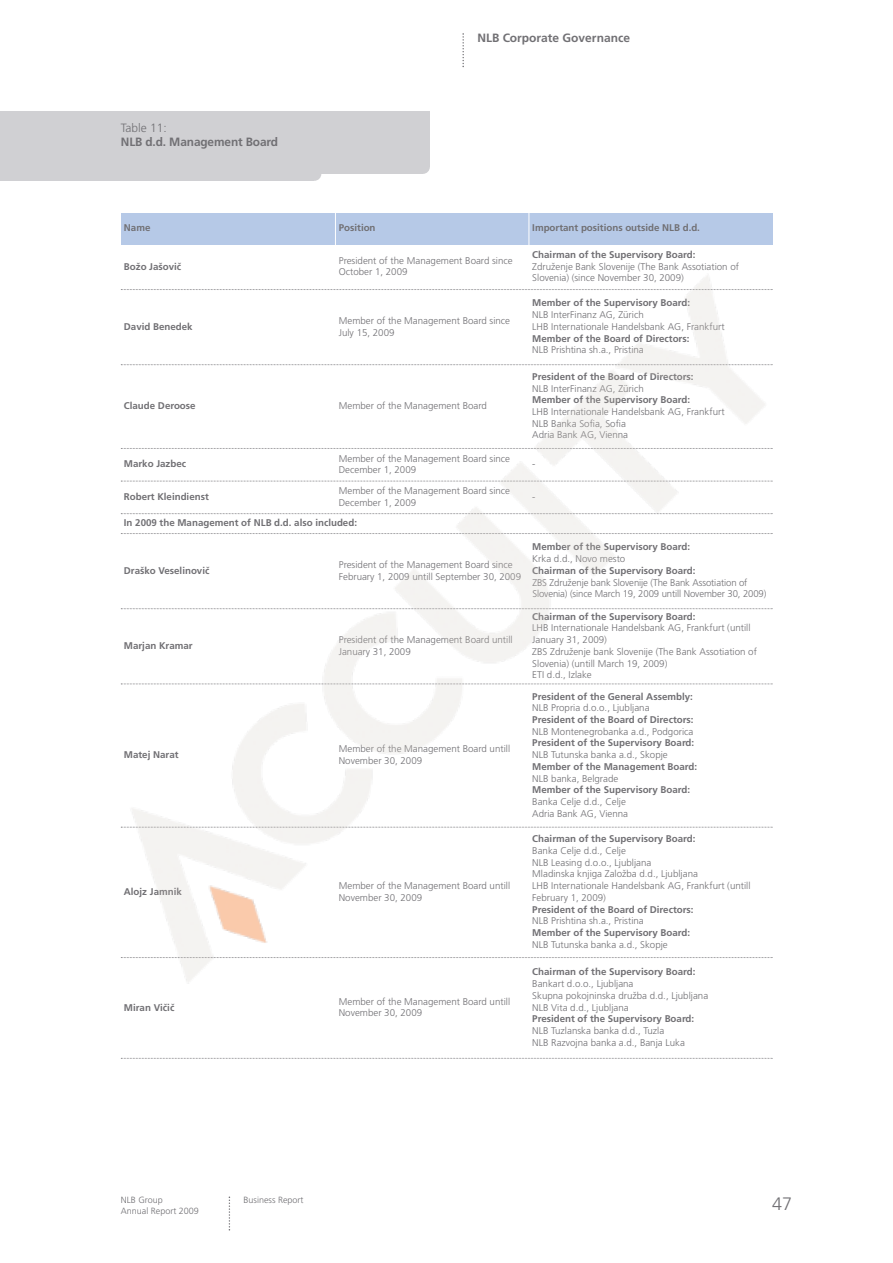
<style>
.page{position:relative;width:893px;height:1263px;background:#fff}
.page>*{position:absolute;margin:0;border:0;box-sizing:border-box;transform-origin:0 0}
.t1{font:300 18px "Frutiger CE";color:#717074}
.t2{font:700 12px/14.4px "Frutiger CE";color:#717074}
.t3{font:300 9.75px/11.7px "Frutiger CE";color:#717074}
.t4{font:700 9.75px/11.7px "Frutiger CE";color:#717074}
.t5{font:300 9px/10.8px "Frutiger CE";color:#717074}
.s1{font-weight:300}
.s2{font-weight:700}
</style>
<div class="page">
<svg style="left:462px;top:33px;width:2px;height:34px"></svg>
<svg style="left:229px;top:1196px;width:1px;height:34px"></svg>
<div style="left:154px;top:131px;width:269px;height:43px;background:#d0d0d3"></div>
<div style="left:0;top:131px;width:314px;height:50px;background:#d0d0d3"></div>
<div style="left:416px;top:160px;width:14px;height:14px;background:#d0d0d3;border-radius:50%"></div>
<div style="left:307px;top:167px;width:14px;height:14px;background:#d0d0d3;border-radius:50%"></div>
<div style="left:0;top:111px;width:430px;height:56px;background:#d0d0d3"></div>
<div style="left:121px;top:213px;width:214px;height:32px;background:#b6c9e7"></div>
<div style="left:335px;top:213px;width:194px;height:32px;background:#b6c9e7"></div>
<div style="left:529px;top:213px;width:244px;height:32px;background:#b6c9e7"></div>
<hr style="left:335px;top:213px;width:1px;height:301px;background:#fff">
<hr style="left:529px;top:213px;width:1px;height:301px;background:#fff">
<svg style="left:121px;top:1058px;width:652px;height:1px"></svg>
<img style="left:120px;top:228px;width:653px;height:756px">
<p class="t2" style="left:121px;top:121px;width:159px"><span class="s1">Table 11:<br></span>NLB d.d. Management Board</p>
<p class="t2" style="left:477px;top:32px;width:154px">NLB Corporate Governance</p>
<p class="t4" style="left:124px;top:223px;width:28px">Name</p>
<p class="t4" style="left:339px;top:223px;width:38px">Position</p>
<p class="t4" style="left:532px;top:223px;width:169px">Important positions outside NLB d.d.</p>
<p class="t4" style="left:124px;top:261px;width:59px">Božo Jašovič</p>
<p class="t3" style="left:339px;top:255px;width:175px">President of the Management Board since<br>October 1, 2009</p>
<p class="t3" style="left:532px;top:249px;width:208px"><span class="s2">Chairman of the Supervisory Board:<br></span>Združenje Bank Slovenije (The Bank Assotiation of<br>Slovenia) (since November 30, 2009)</p>
<p class="t4" style="left:124px;top:321px;width:70px">David Benedek</p>
<p class="t3" style="left:339px;top:315px;width:173px">Member of the Management Board since<br>July 15, 2009</p>
<p class="t3" style="left:532px;top:298px;width:194px"><span class="s2">Member of the Supervisory Board:<br></span>NLB InterFinanz AG, Zürich<br>LHB Internationale Handelsbank AG, Frankfurt <span class="s2">Member of the Board of Directors:<br></span>NLB Prishtina sh.a., Pristina</p>
<p class="t4" style="left:124px;top:401px;width:73px">Claude Deroose</p>
<p class="t3" style="left:339px;top:401px;width:150px">Member of the Management Board</p>
<p class="t3" style="left:532px;top:371px;width:194px"><span class="s2">President of the Board of Directors:<br></span>NLB InterFinanz AG, Zürich<br><span class="s2">Member of the Supervisory Board:<br></span>LHB Internationale Handelsbank AG, Frankfurt<br>NLB Banka Sofia, Sofia<br>Adria Bank AG, Vienna</p>
<p class="t4" style="left:124px;top:459px;width:64px">Marko Jazbec</p>
<p class="t3" style="left:339px;top:453px;width:173px">Member of the Management Board since<br>December 1, 2009</p>
<p class="t3" style="left:532px;top:459px;width:5px">-</p>
<p class="t4" style="left:124px;top:491px;width:86px">Robert Kleindienst</p>
<p class="t3" style="left:339px;top:486px;width:173px">Member of the Management Board since<br>December 1, 2009</p>
<p class="t3" style="left:532px;top:491px;width:5px">-</p>
<p class="t4" style="left:124px;top:518px;width:235px">In 2009 the Management of NLB d.d. also included:</p>
<p class="t4" style="left:124px;top:565px;width:87px">Draško Veselinovič</p>
<p class="t3" style="left:339px;top:559px;width:184px">President of the Management Board since<br>February 1, 2009 untill September 30, 2009</p>
<p class="t3" style="left:532px;top:542px;width:236px"><span class="s2">Member of the Supervisory Board:<br></span>Krka d.d., Novo mesto<br><span class="s2">Chairman of the Supervisory Board:<br></span>ZBS Združenje bank Slovenije (The Bank Assotiation of Slovenia) (since March 19, 2009 untill November 30, 2009)</p>
<p class="t4" style="left:124px;top:640px;width:70px">Marjan Kramar</p>
<p class="t3" style="left:339px;top:635px;width:175px">President of the Management Board untill<br>January 31, 2009</p>
<p class="t4" style="left:124px;top:750px;width:56px">Matej Narat</p>
<p class="t3" style="left:339px;top:744px;width:173px">Member of the Management Board untill<br>November 30, 2009</p>
<p class="t4" style="left:124px;top:886px;width:59px">Alojz Jamnik</p>
<p class="t3" style="left:339px;top:881px;width:173px">Member of the Management Board untill<br>November 30, 2009</p>
<p class="t4" style="left:124px;top:1002px;width:52px">Miran Vičič</p>
<p class="t3" style="left:339px;top:996px;width:173px">Member of the Management Board untill<br>November 30, 2009</p>
<p class="t3" style="left:532px;top:611px;width:226px"><span class="s2">Chairman of the Supervisory Board:<br></span>LHB Internationale Handelsbank AG, Frankfurt (untill January 31, 2009)<br>ZBS Združenje bank Slovenije (The Bank Assotiation of Slovenia) (untill March 19, 2009)<br>ETI d.d., Izlake</p>
<p class="t4" style="left:532px;top:691px;width:166px">President of the General Assembly:<br><span class="s1">NLB Propria d.o.o., Ljubljana<br></span>President of the Board of Directors:<br><span class="s1">NLB Montenegrobanka a.d., Podgorica<br></span>President of the Supervisory Board:<br><span class="s1">NLB Tutunska banka a.d., Skopje<br></span>Member of the Management Board:<br><span class="s1">NLB banka, Belgrade<br></span>Member of the Supervisory Board:<br><span class="s1">Banka Celje d.d., Celje<br>Adria Bank AG, Vienna</span></p>
<p class="t3" style="left:532px;top:834px;width:220px"><span class="s2">Chairman of the Supervisory Board:<br></span>Banka Celje d.d., Celje<br>NLB Leasing d.o.o., Ljubljana<br>Mladinska knjiga Založba d.d., Ljubljana<br>LHB Internationale Handelsbank AG, Frankfurt (untill February 1, 2009)<br><span class="s2">President of the Board of Directors:<br></span>NLB Prishtina sh.a., Pristina<br><span class="s2">Member of the Supervisory Board:<br></span>NLB Tutunska banka a.d., Skopje</p>
<p class="t3" style="left:532px;top:967px;width:177px"><span class="s2">Chairman of the Supervisory Board:<br></span>Bankart d.o.o., Ljubljana<br>Skupna pokojninska družba d.d., Ljubljana NLB Vita d.d., Ljubljana<br><span class="s2">President of the Supervisory Board:<br></span>NLB Tuzlanska banka d.d., Tuzla<br>NLB Razvojna banka a.d., Banja Luka</p>
<p class="t5" style="left:121px;top:1195px;width:79px">NLB Group<br>Annual Report 2009</p>
<p class="t5" style="left:244px;top:1195px;width:61px">Business Report</p>
<p class="t1" style="left:772px;top:1196px;width:21px">47</p>
</div>
